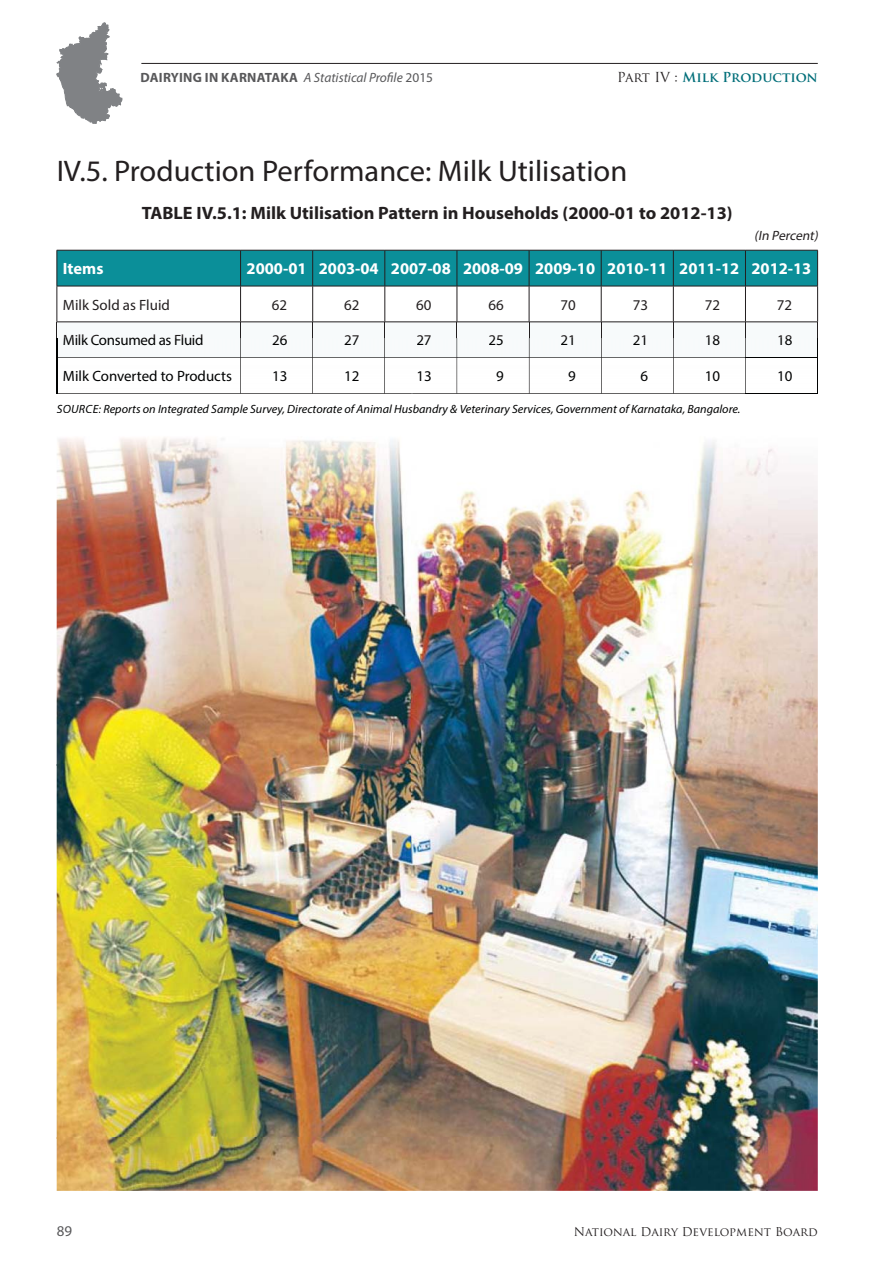
<style>
.page{position:relative;width:893px;height:1263px;background:#fff}
.page>*{position:absolute;margin:0;border:0;box-sizing:border-box;transform-origin:0 0}
.t1{font:29.85px "Myriad Pro";color:#231f20}
.t2{font:700 17.85px "Myriad Pro";color:#231f20}
.t3{font:700 16.35px "Myriad Pro";color:#fff}
.t4{font:15px "Myriad Pro";color:#010202}
.t5{font:15px "Myriad Pro";color:#231f20}
.t6{font:15px "Myriad Pro";letter-spacing:-.02em;color:#010202}
.t7{font:15px "Myriad Pro";color:#58585a}
.t8{font:700 13.5px "Myriad Pro";letter-spacing:.02em;color:#58585a}
.t9{font:700 13.5px "Trajan Pro";color:#006e79}
.t10{font:italic 13.5px "Myriad Pro";color:#231f20}
.t11{font:italic 12px "Myriad Pro";color:#010202}
.t12{font:12px "Trajan Pro";color:#231f20}
.s1{font-weight:400;font-style:italic}
.s2{font-weight:400}
.s3{font-weight:400;color:#231f20}
</style>
<div class="page">
<hr style="left:141px;top:63px;width:677px;height:1px;background:#231f20">
<svg style="left:57px;top:23px;width:65px;height:101px"></svg>
<div style="left:58px;top:251px;width:759px;height:35px;background:#0b8f99"></div>
<hr style="left:57px;top:286px;width:184px;height:1px;background:#231f20">
<hr style="left:57px;top:286px;width:1px;height:36px;background:#231f20">
<hr style="left:241px;top:286px;width:72px;height:1px;background:#231f20">
<hr style="left:240px;top:286px;width:1px;height:36px;background:#231f20">
<hr style="left:313px;top:286px;width:72px;height:1px;background:#231f20">
<hr style="left:312px;top:286px;width:1px;height:36px;background:#231f20">
<hr style="left:57px;top:250px;width:184px;height:1px;background:#231f20">
<hr style="left:57px;top:250px;width:1px;height:36px;background:#231f20">
<hr style="left:385px;top:286px;width:72px;height:1px;background:#231f20">
<hr style="left:385px;top:286px;width:1px;height:36px;background:#231f20">
<hr style="left:529px;top:250px;width:144px;height:1px;background:#231f20">
<hr style="left:601px;top:250px;width:1px;height:36px;background:#231f20">
<hr style="left:673px;top:250px;width:72px;height:1px;background:#231f20">
<hr style="left:673px;top:250px;width:1px;height:36px;background:#231f20">
<hr style="left:745px;top:250px;width:73px;height:1px;background:#231f20">
<hr style="left:745px;top:250px;width:1px;height:36px;background:#231f20">
<hr style="left:817px;top:250px;width:1px;height:36px;background:#231f20">
<hr style="left:457px;top:286px;width:72px;height:1px;background:#231f20">
<hr style="left:457px;top:286px;width:1px;height:36px;background:#231f20">
<hr style="left:457px;top:250px;width:72px;height:1px;background:#231f20">
<hr style="left:529px;top:250px;width:1px;height:36px;background:#231f20">
<hr style="left:529px;top:286px;width:72px;height:1px;background:#231f20">
<hr style="left:529px;top:286px;width:1px;height:36px;background:#231f20">
<hr style="left:385px;top:250px;width:72px;height:1px;background:#231f20">
<hr style="left:457px;top:250px;width:1px;height:36px;background:#231f20">
<hr style="left:601px;top:286px;width:72px;height:1px;background:#231f20">
<hr style="left:601px;top:286px;width:1px;height:36px;background:#231f20">
<hr style="left:313px;top:250px;width:72px;height:1px;background:#231f20">
<hr style="left:385px;top:250px;width:1px;height:36px;background:#231f20">
<hr style="left:673px;top:286px;width:72px;height:1px;background:#231f20">
<hr style="left:673px;top:286px;width:1px;height:36px;background:#231f20">
<hr style="left:241px;top:250px;width:72px;height:1px;background:#231f20">
<hr style="left:240px;top:250px;width:1px;height:36px;background:#231f20">
<hr style="left:312px;top:250px;width:1px;height:36px;background:#231f20">
<hr style="left:745px;top:286px;width:73px;height:1px;background:#231f20">
<hr style="left:745px;top:286px;width:1px;height:36px;background:#231f20">
<hr style="left:817px;top:286px;width:1px;height:36px;background:#231f20">
<img style="left:767px;top:448px;width:51px;height:743px">
<img style="left:57px;top:437px;width:710px;height:754px">
<svg style="left:57px;top:322px;width:761px;height:72px"></svg>
<img style="left:706px;top:371px;width:14px;height:10px">
<img style="left:778px;top:371px;width:14px;height:10px">
<p class="t8" style="left:140px;top:69px;width:294px">DAIRYING IN KARNATAKA <span class="s1">A Statistical Profile</span> <span class="s2">2015</span></p>
<p class="t9" style="left:617px;top:69px;width:202px"><span class="s3">Part IV :</span> Milk Production</p>
<h1 class="t1" style="left:57px;top:153px;width:572px">IV.5. Production Performance: Milk Utilisation</h1>
<h2 class="t2" style="left:142px;top:202px;width:592px">TABLE IV.5.1: Milk Utilisation Pattern in Households (2000-01 to 2012-13)</h2>
<p class="t10" style="left:754px;top:227px;width:65px">(In Percent)</p>
<h3 class="t3" style="left:63px;top:259px;width:42px">Items</h3>
<h3 class="t3" style="left:247px;top:259px;width:566px">2000-01 2003-04 2007-08 2008-09 2009-10 2010-11 2011-12 2012-13</h3>
<p class="t5" style="left:63px;top:296px;width:109px">Milk Sold as Fluid</p>
<p class="t5" style="left:272px;top:296px;width:17px">62</p>
<p class="t5" style="left:344px;top:296px;width:17px">62</p>
<p class="t5" style="left:416px;top:296px;width:17px">60</p>
<p class="t5" style="left:488px;top:296px;width:17px">66</p>
<p class="t5" style="left:560px;top:296px;width:17px">70</p>
<p class="t5" style="left:633px;top:296px;width:17px">73</p>
<p class="t5" style="left:705px;top:296px;width:17px">72</p>
<p class="t5" style="left:777px;top:296px;width:17px">72</p>
<p class="t6" style="left:63px;top:331px;width:142px">Milk Consumed as Fluid</p>
<p class="t4" style="left:272px;top:331px;width:17px">26</p>
<p class="t4" style="left:344px;top:331px;width:17px">27</p>
<p class="t4" style="left:416px;top:331px;width:17px">27</p>
<p class="t4" style="left:488px;top:331px;width:17px">25</p>
<p class="t4" style="left:561px;top:331px;width:17px">21</p>
<p class="t4" style="left:633px;top:331px;width:17px">21</p>
<p class="t4" style="left:705px;top:331px;width:17px">18</p>
<p class="t4" style="left:777px;top:331px;width:17px">18</p>
<p class="t4" style="left:63px;top:367px;width:171px">Milk Converted to Products</p>
<p class="t4" style="left:272px;top:367px;width:17px">13</p>
<p class="t4" style="left:344px;top:367px;width:17px">12</p>
<p class="t4" style="left:416px;top:367px;width:17px">13</p>
<p class="t4" style="left:496px;top:367px;width:9px">9</p>
<p class="t4" style="left:568px;top:367px;width:9px">9</p>
<p class="t4" style="left:640px;top:367px;width:9px">6</p>
<p class="t4" style="left:705px;top:367px;width:17px">10</p>
<p class="t4" style="left:777px;top:367px;width:17px">10</p>
<p class="t11" style="left:57px;top:404px;width:685px">SOURCE: Reports on Integrated Sample Survey, Directorate of Animal Husbandry &amp; Veterinary Services, Government of Karnataka, Bangalore.</p>
<p class="t7" style="left:57px;top:1222px;width:17px">89</p>
<p class="t12" style="left:574px;top:1225px;width:245px">National Dairy Development Board</p>
</div>
